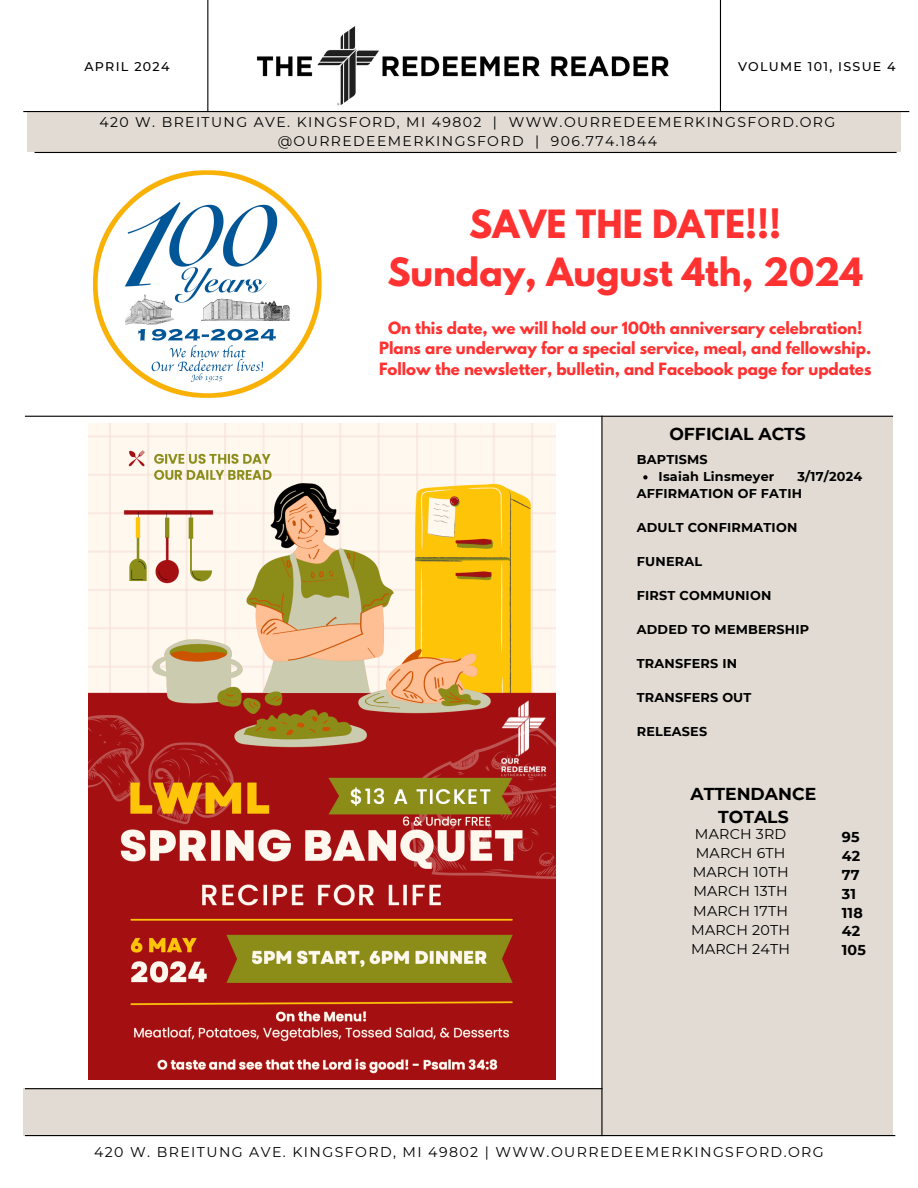
<style>
.page{position:relative;width:918px;height:1188px;background:#fff}
.page>*{position:absolute;margin:0;border:0;box-sizing:border-box;transform-origin:0 0}
.t1{font:700 34.5px/47.2px "League Spartan";color:#ff3131;text-align:center}
.t2{font:700 17.25px/23.7px "Montserrat";color:#000;text-align:center}
.t3{font:700 15px/20.2px "League Spartan";color:#ff3131;text-align:center}
.t4{font:14.25px/19.2px "Montserrat";letter-spacing:.015em;color:#000;text-align:center}
.t5{font:700 14.25px/18.8px "Montserrat";letter-spacing:.015em;color:#000}
.t6{font:14.1px/18.9px "Montserrat";letter-spacing:.1em;color:#000;text-align:center}
.t7{font:700 12.75px "Montserrat";letter-spacing:.015em;color:#000}
.t8{font:500 12.6px "Montserrat";letter-spacing:.1em;color:#000}
</style>
<div class="page">
<div style="left:602px;top:416px;width:291px;height:720px;background:#e1dbd3"></div>
<div style="left:23px;top:1088px;width:579px;height:48px;background:#e1dbd3"></div>
<hr style="left:25px;top:1135px;width:870px;height:1px;background:#000">
<hr style="left:25px;top:1088px;width:577px;height:1px;background:#000">
<hr style="left:601px;top:416px;width:2px;height:720px;background:#000">
<hr style="left:25px;top:416px;width:868px;height:1px;background:#000">
<div style="left:27px;top:112px;width:873px;height:40px;background:#e1dbd3"></div>
<hr style="left:23px;top:111px;width:886px;height:1px;background:#000">
<hr style="left:207px;top:0;width:1px;height:111px;background:#000">
<hr style="left:720px;top:0;width:1px;height:111px;background:#000">
<hr style="left:35px;top:152px;width:862px;height:1px;background:#000">
<img style="left:257px;top:26px;width:412px;height:80px">
<img style="left:93px;top:170px;width:229px;height:228px">
<img style="left:89px;top:424px;width:467px;height:656px">
<svg style="left:643px;top:475px;width:5px;height:5px"></svg>
<h5 class="t8" style="left:84px;top:59px;width:87px">APRIL 2024</h5>
<h3 class="t8" style="left:738px;top:59px;width:159px">VOLUME 101, ISSUE 4</h3>
<h5 class="t6" style="left:99px;top:112px;width:737px">420 W. BREITUNG AVE. KINGSFORD, MI 49802 | WWW.OURREDEEMERKINGSFORD.ORG @OURREDEEMERKINGSFORD | 906.774.1844</h5>
<p class="t1" style="left:387px;top:205px;width:477px">SAVE THE DATE!!!<br>Sunday, August 4th, 2024</p>
<h3 class="t3" style="left:379px;top:320px;width:494px">On this date, we will hold our 100th anniversary celebration!<br>Plans are underway for a special service, meal, and fellowship.<br>Follow the newsletter, bulletin, and Facebook page for updates</h3>
<p class="t2" style="left:669px;top:422px;width:138px">OFFICIAL ACTS</p>
<h5 class="t7" style="left:637px;top:451px;width:72px">BAPTISMS</h5>
<h5 class="t7" style="left:659px;top:468px;width:117px">Isaiah Linsmeyer</h5>
<h5 class="t7" style="left:798px;top:468px;width:66px">3/17/2024</h5>
<h5 class="t7" style="left:637px;top:485px;width:167px">AFFIRMATION OF FATIH</h5>
<h5 class="t7" style="left:637px;top:519px;width:162px">ADULT CONFIRMATION</h5>
<h5 class="t7" style="left:637px;top:553px;width:67px">FUNERAL</h5>
<h5 class="t7" style="left:637px;top:588px;width:136px">FIRST COMMUNION</h5>
<h5 class="t7" style="left:637px;top:622px;width:174px">ADDED TO MEMBERSHIP</h5>
<h5 class="t7" style="left:637px;top:656px;width:102px">TRANSFERS IN</h5>
<h2 class="t7" style="left:637px;top:690px;width:116px">TRANSFERS OUT</h2>
<h3 class="t7" style="left:637px;top:724px;width:72px">RELEASES</h3>
<p class="t2" style="left:691px;top:782px;width:127px">ATTENDANCE<br>TOTALS</p>
<h4 class="t4" style="left:691px;top:824px;width:100px">MARCH 3RD<br>MARCH 6TH<br>MARCH 10TH<br>MARCH 13TH<br>MARCH 17TH<br>MARCH 20TH<br>MARCH 24TH</h4>
<h2 class="t5" style="left:842px;top:828px;width:23px">95<br>42<br>77<br>31<br>118<br>42</h2>
<h5 class="t5" style="left:842px;top:941px;width:26px">105</h5>
<h4 class="t6" style="left:94px;top:1142px;width:731px">420 W. BREITUNG AVE. KINGSFORD, MI 49802 | WWW.OURREDEEMERKINGSFORD.ORG</h4>
</div>
